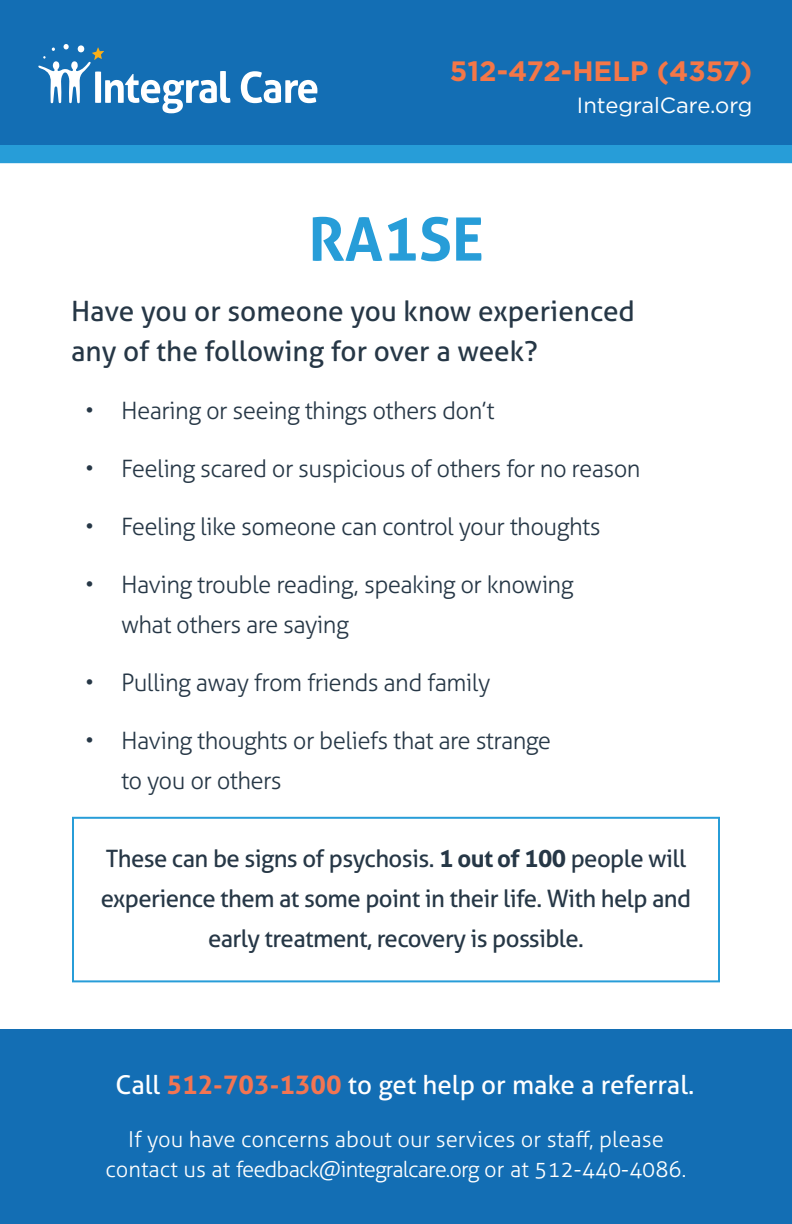
<style>
.page{position:relative;width:792px;height:1224px;background:#fff}
.page>*{position:absolute;margin:0;border:0;box-sizing:border-box;transform-origin:0 0}
.t1{font:700 60px "Aller";color:#279dd8}
.Normal_P{font:28px/40px "Aller";color:#263746}
.Normal_P-2{font:700 28px "Gotham";color:#f47748}
.Normal_P-3{font:26px "Aller";color:#fff}
.t2{font:300 24px/40px "Aller";letter-spacing:-.025em;color:#263746}
.Normal_P-4{font:24px/40px "Aller";letter-spacing:-.025em;color:#263746;text-align:center}
.t3{font:300 22px "Aller";letter-spacing:-.04em;color:#fff}
.t4{font:300 22px "Aller";color:#fff}
.Normal_P-5{font:22px "Gotham";color:#fff}
.s1{font-weight:700}
.s2{font-weight:700;color:#f37552}
</style>
<div class="page">
<div style="left:0;top:145px;width:792px;height:18px;background:#279dd8"></div>
<div style="left:0;top:0;width:792px;height:145px;background:#136eb4"></div>
<svg style="left:241px;top:71px;width:76px;height:32px"></svg>
<svg style="left:38px;top:44px;width:192px;height:69px"></svg>
<div style="left:0;top:1030px;width:792px;height:194px;background:#136eb4"></div>
<div style="left:72px;top:817px;width:648px;height:165px;border:2px solid #279dd8"></div>
<p class="Normal_P-2" style="left:450px;top:52px;width:304px">512-472-HELP (4357)</p>
<p class="Normal_P-5" style="left:577px;top:91px;width:177px">IntegralCare.org</p>
<p class="t1" style="left:308px;top:202px;width:177px">RA1SE</p>
<p class="Normal_P" style="left:71px;top:291px;width:565px">Have you or someone you know experienced any of the following for over a week?</p>
<p class="t2" style="left:85px;top:391px;width:411px">• Hearing or seeing things others don’t</p>
<p class="t2" style="left:85px;top:449px;width:557px">• Feeling scared or suspicious of others for no reason</p>
<p class="t2" style="left:85px;top:507px;width:517px">• Feeling like someone can control your thoughts</p>
<p class="t2" style="left:121px;top:565px;width:454px;text-indent:-36px">• Having trouble reading, speaking or knowing what others are saying</p>
<p class="t2" style="left:85px;top:663px;width:407px">• Pulling away from friends and family</p>
<p class="t2" style="left:121px;top:721px;width:432px;text-indent:-36px">• Having thoughts or beliefs that are strange to you or others</p>
<p class="Normal_P-4" style="left:101px;top:839px;width:592px">These can be signs of psychosis. <span class="s1">1 out of 100</span> people will experience them at some point in their life. With help and early treatment, recovery is possible.</p>
<p class="Normal_P-3" style="left:116px;top:1069px;width:580px">Call <span class="s2">512-703-1300</span> to get help or make a referral.</p>
<p class="t4" style="left:128px;top:1126px;width:537px">If you have concerns about our services or staff, please</p>
<p class="t3" style="left:106px;top:1156px;width:582px">contact us at feedback@integralcare.org or at 512-440-4086.</p>
</div>
